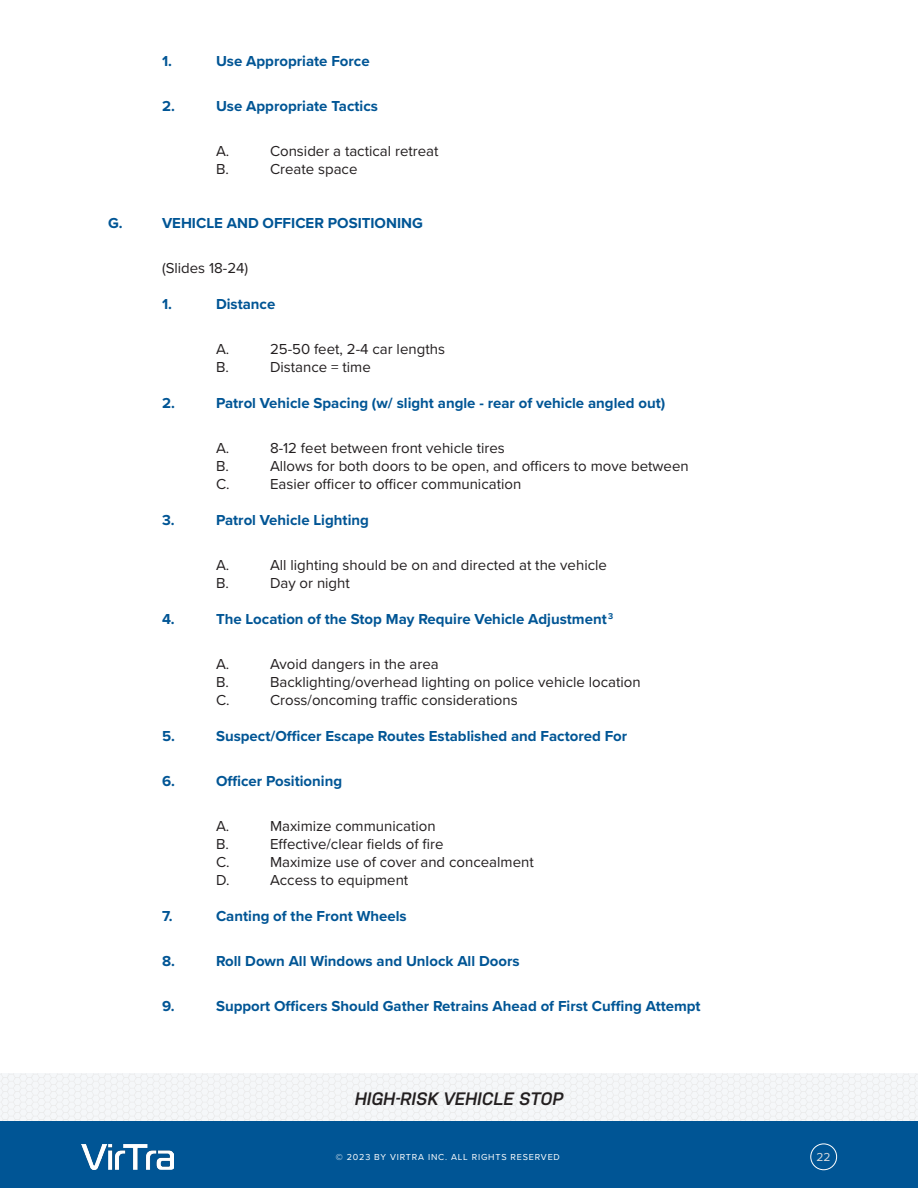
<style>
.page{position:relative;width:918px;height:1188px;background:#fff}
.page>*{position:absolute;margin:0;border:0;box-sizing:border-box;transform-origin:0 0}
.t1{font:italic 600 18px "Nudista";color:#231f20}
.t2{font:15px "Proxima Nova";color:#231f20}
.Subject_-_Tier3{font:700 15px "Proxima Nova";color:#005595}
.Chapter_-_Tier2{font:700 15px "Proxima Nova";color:#005595}
.t3{font:12px "Proxima Nova";color:#dcdddf}
.t4{font:9px "Proxima Nova";letter-spacing:.09em;color:#fff}
.Chapter_-_Tier2__NO{font:700 8.7px "Proxima Nova";color:#005595}
</style>
<div class="page">
<svg style="left:0;top:1073px;width:918px;height:48px"></svg>
<div style="left:0;top:1121px;width:918px;height:67px;background:#005595"></div>
<div style="left:810px;top:1144px;width:27px;height:26px;border:1px solid #fff;border-radius:50%"></div>
<img style="left:81px;top:1144px;width:92px;height:25px">
<p class="Subject_-_Tier3" style="left:162px;top:50px;width:12px">1.</p>
<p class="Subject_-_Tier3" style="left:216px;top:50px;width:155px">Use Appropriate Force</p>
<p class="Subject_-_Tier3" style="left:162px;top:95px;width:14px">2.</p>
<p class="Subject_-_Tier3" style="left:216px;top:95px;width:164px">Use Appropriate Tactics</p>
<p class="t2" style="left:216px;top:140px;width:15px">A.</p>
<p class="t2" style="left:270px;top:140px;width:170px">Consider a tactical retreat</p>
<p class="t2" style="left:216px;top:158px;width:14px">B.</p>
<p class="t2" style="left:270px;top:158px;width:89px">Create space</p>
<p class="Chapter_-_Tier2" style="left:108px;top:212px;width:16px">G.</p>
<p class="Chapter_-_Tier2" style="left:162px;top:212px;width:262px">VEHICLE AND OFFICER POSITIONING</p>
<p class="t2" style="left:162px;top:257px;width:88px">(Slides 18-24)</p>
<p class="Subject_-_Tier3" style="left:162px;top:293px;width:12px">1.</p>
<p class="Subject_-_Tier3" style="left:216px;top:293px;width:61px">Distance</p>
<p class="t2" style="left:216px;top:338px;width:15px">A.</p>
<p class="t2" style="left:270px;top:338px;width:177px">25-50 feet, 2-4 car lengths</p>
<p class="t2" style="left:216px;top:356px;width:14px">B.</p>
<p class="t2" style="left:270px;top:356px;width:102px">Distance = time</p>
<p class="Subject_-_Tier3" style="left:162px;top:392px;width:14px">2.</p>
<p class="Subject_-_Tier3" style="left:216px;top:392px;width:451px">Patrol Vehicle Spacing (w/ slight angle - rear of vehicle angled out)</p>
<p class="t2" style="left:216px;top:437px;width:15px">A.</p>
<p class="t2" style="left:270px;top:437px;width:236px">8-12 feet between front vehicle tires</p>
<p class="t2" style="left:216px;top:455px;width:14px">B.</p>
<p class="t2" style="left:270px;top:455px;width:420px">Allows for both doors to be open, and officers to move between</p>
<p class="t2" style="left:216px;top:473px;width:15px">C.</p>
<p class="t2" style="left:270px;top:473px;width:253px">Easier officer to officer communication</p>
<p class="Subject_-_Tier3" style="left:162px;top:509px;width:14px">3.</p>
<p class="Subject_-_Tier3" style="left:216px;top:509px;width:154px">Patrol Vehicle Lighting</p>
<p class="t2" style="left:216px;top:554px;width:15px">A.</p>
<p class="t2" style="left:270px;top:554px;width:339px">All lighting should be on and directed at the vehicle</p>
<p class="t2" style="left:216px;top:572px;width:14px">B.</p>
<p class="t2" style="left:270px;top:572px;width:81px">Day or night</p>
<p class="Subject_-_Tier3" style="left:162px;top:608px;width:14px">4.</p>
<p class="Subject_-_Tier3" style="left:216px;top:608px;width:392px">The Location of the Stop May Require Vehicle Adjustment</p>
<p class="t2" style="left:216px;top:653px;width:15px">A.</p>
<p class="t2" style="left:270px;top:653px;width:170px">Avoid dangers in the area</p>
<p class="t2" style="left:216px;top:671px;width:14px">B.</p>
<p class="t2" style="left:270px;top:671px;width:372px">Backlighting/overhead lighting on police vehicle location</p>
<p class="t2" style="left:216px;top:689px;width:15px">C.</p>
<p class="t2" style="left:270px;top:689px;width:249px">Cross/oncoming traffic considerations</p>
<p class="Subject_-_Tier3" style="left:162px;top:725px;width:14px">5.</p>
<p class="Subject_-_Tier3" style="left:216px;top:725px;width:413px">Suspect/Officer Escape Routes Established and Factored For</p>
<p class="Subject_-_Tier3" style="left:162px;top:770px;width:14px">6.</p>
<p class="Subject_-_Tier3" style="left:216px;top:770px;width:128px">Officer Positioning</p>
<p class="t2" style="left:216px;top:815px;width:15px">A.</p>
<p class="t2" style="left:270px;top:815px;width:167px">Maximize communication</p>
<p class="t2" style="left:216px;top:833px;width:14px">B.</p>
<p class="t2" style="left:270px;top:833px;width:175px">Effective/clear fields of fire</p>
<p class="t2" style="left:216px;top:851px;width:15px">C.</p>
<p class="t2" style="left:270px;top:851px;width:265px">Maximize use of cover and concealment</p>
<p class="t2" style="left:216px;top:869px;width:15px">D.</p>
<p class="t2" style="left:270px;top:869px;width:140px">Access to equipment</p>
<p class="Subject_-_Tier3" style="left:162px;top:905px;width:12px">7.</p>
<p class="Subject_-_Tier3" style="left:216px;top:905px;width:192px">Canting of the Front Wheels</p>
<p class="Subject_-_Tier3" style="left:162px;top:950px;width:14px">8.</p>
<p class="Subject_-_Tier3" style="left:216px;top:950px;width:305px">Roll Down All Windows and Unlock All Doors</p>
<p class="Subject_-_Tier3" style="left:162px;top:995px;width:14px">9.</p>
<p class="Subject_-_Tier3" style="left:216px;top:995px;width:486px">Support Officers Should Gather Retrains Ahead of First Cuffing Attempt</p>
<p class="Chapter_-_Tier2__NO" style="left:608px;top:609px;width:7px">3</p>
<p class="t1" style="left:355px;top:1088px;width:210px">HIGH-RISK VEHICLE STOP</p>
<p class="t4" style="left:336px;top:1150px;width:226px">© 2023 BY VIRTRA INC. ALL RIGHTS RESERVED</p>
<p class="t3" style="left:817px;top:1148px;width:16px">22</p>
</div>
